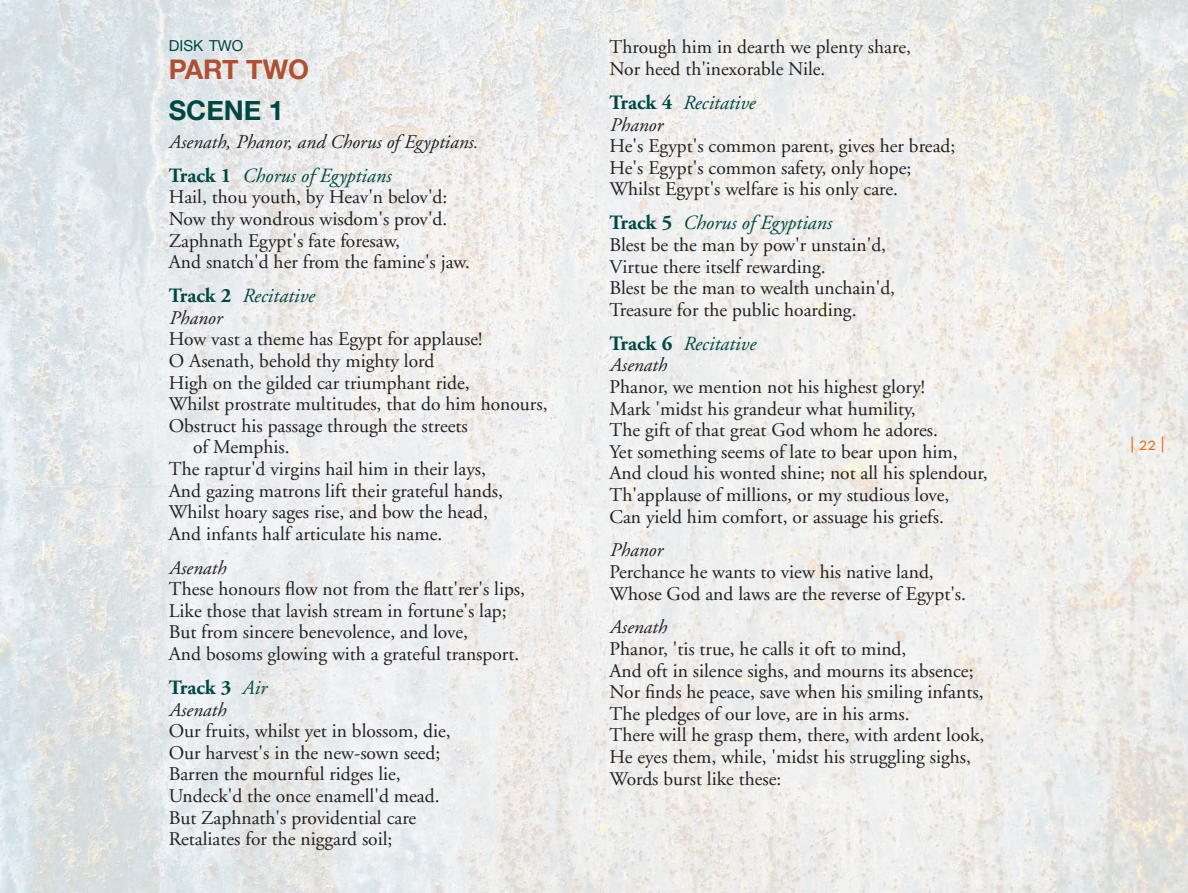
<style>
.page{position:relative;width:1188px;height:893px;background:#fff}
.page>*{position:absolute;margin:0;border:0;box-sizing:border-box;transform-origin:0 0}
.t1{font:700 27px "Helvetica Neue";color:#b05032}
.t2{font:700 27px "Helvetica Neue";color:#004741}
.t3{font:700 20.4px "Adobe Garamond";color:#004741}
.t4{font:italic 20.25px "Adobe Garamond";color:#004741}
.t5{font:19.5px/21.6px "Adobe Garamond";color:#231f20}
.t6{font:italic 19.5px "Adobe Garamond";color:#231f20}
.t7{font:18.45px "Neutraface Text TT";color:#df7425}
.t8{font:15.15px "Helvetica Neue";color:#004741}
.s1{font-weight:700;font-style:normal;font-size:20.4px}
.s2{font-weight:400;font-style:italic;font-size:20.25px}
</style>
<div class="page">
<img style="left:0;top:0;width:671px;height:629px">
<img style="left:671px;top:0;width:517px;height:893px">
<img style="left:0;top:629px;width:672px;height:264px">
<p class="t8" style="left:169px;top:35px;width:76px">DISK TWO</p>
<h1 class="t1" style="left:169px;top:48px;width:142px">PART TWO</h1>
<h1 class="t2" style="left:169px;top:89px;width:117px">SCENE 1</h1>
<p class="t6" style="left:169px;top:131px;width:311px">Asenath, Phanor, and Chorus of Egyptians.</p>
<p class="t4" style="left:169px;top:164px;width:223px"><span class="s1">Track 1</span> Chorus of Egyptians</p>
<p class="t5" style="left:169px;top:187px;width:303px">Hail, thou youth, by Heav'n belov'd:<br>Now thy wondrous wisdom's prov'd.<br>Zaphnath Egypt's fate foresaw,<br>And snatch'd her from the famine's jaw.</p>
<p class="t4" style="left:169px;top:285px;width:147px"><span class="s1">Track 2</span> Recitative</p>
<p class="t6" style="left:169px;top:307px;width:54px">Phanor</p>
<p class="t5" style="left:169px;top:329px;width:315px">How vast a theme has Egypt for applause!</p>
<p class="t5" style="left:169px;top:350px;width:267px">O Asenath, behold thy mighty lord</p>
<p class="t5" style="left:169px;top:372px;width:303px">High on the gilded car triumphant ride,</p>
<p class="t5" style="left:169px;top:393px;width:380px">Whilst prostrate multitudes, that do him honours,</p>
<p class="t5" style="left:169px;top:415px;width:300px">Obstruct his passage through the streets</p>
<p class="t5" style="left:193px;top:437px;width:98px">of Memphis.</p>
<p class="t5" style="left:169px;top:458px;width:319px">The raptur'd virgins hail him in their lays,</p>
<p class="t5" style="left:169px;top:480px;width:336px">And gazing matrons lift their grateful hands,</p>
<p class="t5" style="left:169px;top:501px;width:321px">Whilst hoary sages rise, and bow the head,</p>
<p class="t5" style="left:169px;top:523px;width:275px">And infants half articulate his name.</p>
<p class="t6" style="left:169px;top:557px;width:58px">Asenath</p>
<p class="t5" style="left:169px;top:578px;width:358px">These honours flow not from the flatt'rer's lips, Like those that lavish stream in fortune's lap; But from sincere benevolence, and love,<br>And bosoms glowing with a grateful transport.</p>
<p class="t3" style="left:169px;top:676px;width:99px">Track 3 <span class="s2">Air</span></p>
<p class="t6" style="left:169px;top:699px;width:58px">Asenath</p>
<p class="t5" style="left:169px;top:720px;width:283px">Our fruits, whilst yet in blossom, die, Our harvest's in the new-sown seed; Barren the mournful ridges lie, Undeck'd the once enamell'd mead.<br>But Zaphnath's providential care Retaliates for the niggard soil;</p>
<p class="t5" style="left:610px;top:37px;width:303px">Through him in dearth we plenty share,<br>Nor heed th'inexorable Nile.</p>
<p class="t4" style="left:610px;top:92px;width:147px"><span class="s1">Track 4</span> Recitative</p>
<p class="t6" style="left:610px;top:114px;width:54px">Phanor</p>
<p class="t5" style="left:610px;top:136px;width:347px">He's Egypt's common parent, gives her bread;<br>He's Egypt's common safety, only hope;<br>Whilst Egypt's welfare is his only care.</p>
<p class="t4" style="left:610px;top:212px;width:223px"><span class="s1">Track 5</span> Chorus of Egyptians</p>
<p class="t5" style="left:610px;top:234px;width:287px">Blest be the man by pow'r unstain'd, Virtue there itself rewarding.<br>Blest be the man to wealth unchain'd, Treasure for the public hoarding.</p>
<p class="t4" style="left:610px;top:332px;width:147px"><span class="s1">Track 6</span> Recitative</p>
<p class="t6" style="left:610px;top:355px;width:58px">Asenath</p>
<p class="t5" style="left:610px;top:376px;width:380px">Phanor, we mention not his highest glory!<br>Mark 'midst his grandeur what humility,<br>The gift of that great God whom he adores.<br>Yet something seems of late to bear upon him, And cloud his wonted shine; not all his splendour, Th'applause of millions, or my studious love,<br>Can yield him comfort, or assuage his griefs.</p>
<p class="t6" style="left:610px;top:540px;width:54px">Phanor</p>
<p class="t5" style="left:610px;top:561px;width:358px">Perchance he wants to view his native land,<br>Whose God and laws are the reverse of Egypt's.</p>
<p class="t6" style="left:610px;top:616px;width:58px">Asenath</p>
<p class="t5" style="left:610px;top:638px;width:376px">Phanor, 'tis true, he calls it oft to mind,<br>And oft in silence sighs, and mourns its absence; Nor finds he peace, save when his smiling infants, The pledges of our love, are in his arms.<br>There will he grasp them, there, with ardent look, He eyes them, while, 'midst his struggling sighs, Words burst like these:</p>
<p class="t7" style="left:1130px;top:432px;width:36px">| 22 |</p>
</div>
